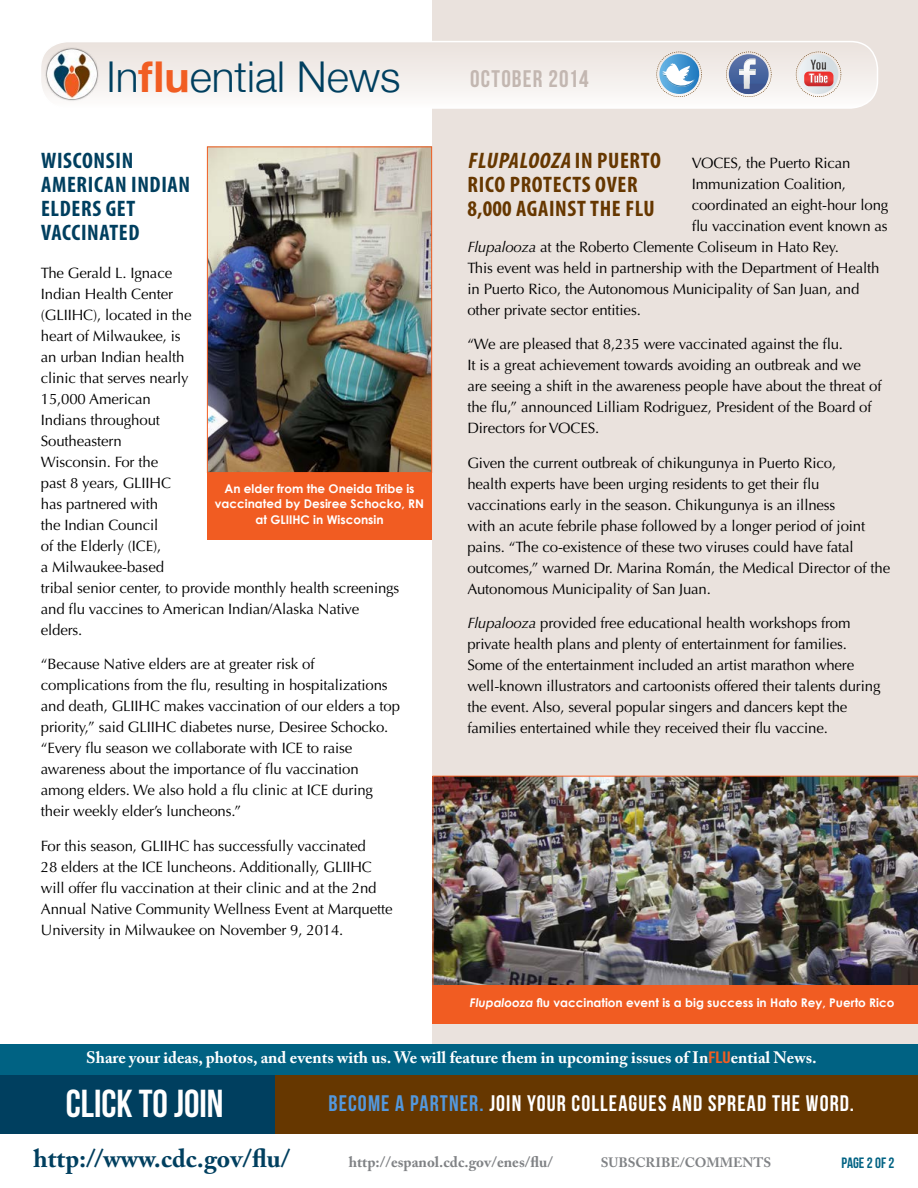
<style>
.page{position:relative;width:918px;height:1188px;background:#fff}
.page>*{position:absolute;margin:0;border:0;box-sizing:border-box;transform-origin:0 0}
.t1{font:300 42.45px "Helvetica Neue";color:#003f5f}
.t2{font:39px "Bebas Neue";color:#fff}
.t3{font:700 25.5px "Adobe Caslon Pro";color:#003f5f}
.t4{font:24px "Bebas Neue";letter-spacing:.045em;color:#c3b7b1}
.t5{font:700 condensed 22.5px/24px "Myriad Pro";letter-spacing:.03em;color:#663700}
.t6{font:22.5px "Bebas Neue";letter-spacing:.05em;color:#fff}
.t7{font:700 condensed 22.5px/24px "Myriad Pro";letter-spacing:.03em;color:#003f5f}
.t8{font:700 16.5px "Adobe Caslon Pro";color:#fff}
.t9{font:15px/21px "Optima LT Std";letter-spacing:-.01em;color:#000}
.t10{font:700 15px "Adobe Caslon Pro";color:#808285}
.t11{font:15px "Bebas Neue";color:#006283}
.t12{font:700 13.5px "Adobe Caslon Pro";color:#808285}
.t13{font:700 12px/15.5px "Century Gothic";color:#fff;text-align:center}
.s1{font-weight:700;color:#f15d22}
.s2{font-style:italic}
.s3{font-family:"Bebas Neue";font-weight:400;color:#f15d22}
.s4{color:#5398dd}
</style>
<div class="page">
<div style="left:432px;top:0;width:486px;height:1072px;background:#eae2dd"></div>
<svg style="left:43px;top:42px;width:835px;height:64px"></svg>
<div style="left:40px;top:41px;width:838px;height:68px;border:2px solid #fff;border-radius:27px"></div>
<div style="left:257px;top:1074px;width:661px;height:60px;background:#663700"></div>
<div style="left:0;top:1075px;width:274px;height:59px;background:#003f5f"></div>
<div style="left:0;top:1044px;width:918px;height:31px;background:#006283"></div>
<img style="left:45px;top:47px;width:55px;height:55px">
<svg style="left:656px;top:52px;width:46px;height:45px"></svg>
<svg style="left:726px;top:52px;width:46px;height:45px"></svg>
<svg style="left:796px;top:52px;width:45px;height:45px"></svg>
<div style="left:207px;top:472px;width:225px;height:68px;background:#f15c22"></div>
<img style="left:209px;top:149px;width:221px;height:322px">
<div style="left:207px;top:147px;width:225px;height:326px;border:1px solid #f15d22"></div>
<img style="left:433px;top:776px;width:485px;height:210px">
<div style="left:433px;top:986px;width:485px;height:38px;background:#f15c22"></div>
<p class="t1" style="left:106px;top:51px;width:296px">In<span class="s1">flu</span>ential News</p>
<p class="t4" style="left:470px;top:65px;width:120px">OCTOBER 2014</p>
<h3 class="t7" style="left:41px;top:148px;width:151px">WISCONSIN<br>AMERICAN INDIAN<br>ELDERS GET<br>VACCINATED</h3>
<p class="t9" style="left:41px;top:263px;width:360px">The Gerald L. Ignace<br>Indian Health Center<br>(GLIIHC), located in the<br>heart of Milwaukee, is<br>an urban Indian health<br>clinic that serves nearly<br>15,000 American<br>Indians throughout<br>Southeastern<br>Wisconsin. For the<br>past 8 years, GLIIHC<br>has partnered with<br>the Indian Council<br>of the Elderly (ICE),<br>a Milwaukee-based<br>tribal senior center, to provide monthly health screenings and flu vaccines to American Indian/Alaska Native elders.</p>
<p class="t9" style="left:41px;top:654px;width:361px">“Because Native elders are at greater risk of complications from the flu, resulting in hospitalizations and death, GLIIHC makes vaccination of our elders a top priority,” said GLIIHC diabetes nurse, Desiree Schocko. “Every flu season we collaborate with ICE to raise awareness about the importance of flu vaccination among elders. We also hold a flu clinic at ICE during their weekly elder’s luncheons.”</p>
<p class="t9" style="left:41px;top:836px;width:353px">For this season, GLIIHC has successfully vaccinated<br>28 elders at the ICE luncheons. Additionally, GLIIHC will offer flu vaccination at their clinic and at the 2nd Annual Native Community Wellness Event at Marquette University in Milwaukee on November 9, 2014.</p>
<p class="t13" style="left:215px;top:480px;width:211px">An elder from the Oneida Tribe is vaccinated by Desiree Schocko, RN at GLIIHC in Wisconsin</p>
<h3 class="t5" style="left:467px;top:148px;width:195px"><span class="s2">FLUPALOOZA</span> I N P U E R T O<br>RICO PROTECTS OVER<br>8,000 AGAINST THE FLU</h3>
<p class="t9" style="left:692px;top:153px;width:160px">VOCES, the Puerto Rican</p>
<p class="t9" style="left:692px;top:174px;width:156px">Immunization Coalition,</p>
<p class="t9" style="left:692px;top:195px;width:198px">coordinated an eight-hour long</p>
<p class="t9" style="left:692px;top:216px;width:198px">flu vaccination event known as</p>
<p class="t9" style="left:467px;top:237px;width:373px"><span class="s2">Flupalooza</span> at the Roberto Clemente Coliseum in Hato Rey.</p>
<p class="t9" style="left:467px;top:258px;width:414px">This event was held in partnership with the Department of Health</p>
<p class="t9" style="left:467px;top:279px;width:393px">in Puerto Rico, the Autonomous Municipality of San Juan, and</p>
<p class="t9" style="left:467px;top:300px;width:175px">other private sector entities.</p>
<p class="t9" style="left:467px;top:334px;width:416px">“We are pleased that 8,235 were vaccinated against the flu.<br>It is a great achievement towards avoiding an outbreak and we are seeing a shift in the awareness people have about the threat of the flu,” announced Lilliam Rodriguez, President of the Board of Directors for VOCES.</p>
<p class="t9" style="left:467px;top:453px;width:424px">Given the current outbreak of chikungunya in Puerto Rico,<br>health experts have been urging residents to get their flu vaccinations early in the season. Chikungunya is an illness<br>with an acute febrile phase followed by a longer period of joint pains. “The co-existence of these two viruses could have fatal outcomes,” warned Dr. Marina Román, the Medical Director of the Autonomous Municipality of San Juan.</p>
<p class="t9" style="left:467px;top:613px;width:415px"><span class="s2">Flupalooza</span> provided free educational health workshops from private health plans and plenty of entertainment for families.<br>Some of the entertainment included an artist marathon where well-known illustrators and cartoonists offered their talents during the event. Also, several popular singers and dancers kept the families entertained while they received their flu vaccine.</p>
<p class="t13" style="left:470px;top:995px;width:426px"><span class="s2">Flupalooza</span> flu vaccination event is a big success in Hato Rey, Puerto Rico</p>
<h3 class="t8" style="left:86px;top:1048px;width:732px">Share your ideas, photos, and events with us. We will feature them in upcoming issues of In<span class="s3">FLU</span>ential News.</h3>
<h1 class="t2" style="left:66px;top:1082px;width:159px">CLICK TO JOIN</h1>
<h2 class="t6" style="left:328px;top:1091px;width:527px"><span class="s4">BECOME A PARTNER.</span> JOIN YOUR COLLEAGUES AND SPREAD THE WORD.</h2>
<h3 class="t3" style="left:33px;top:1143px;width:258px">http://www.cdc.gov/flu/</h3>
<h1 class="t10" style="left:349px;top:1153px;width:206px">http://espanol.cdc.gov/enes/flu/</h1>
<h3 class="t12" style="left:601px;top:1154px;width:172px">SUBSCRIBE/COMMENTS</h3>
<p class="t11" style="left:842px;top:1154px;width:54px">PAGE 2 OF 2</p>
</div>
